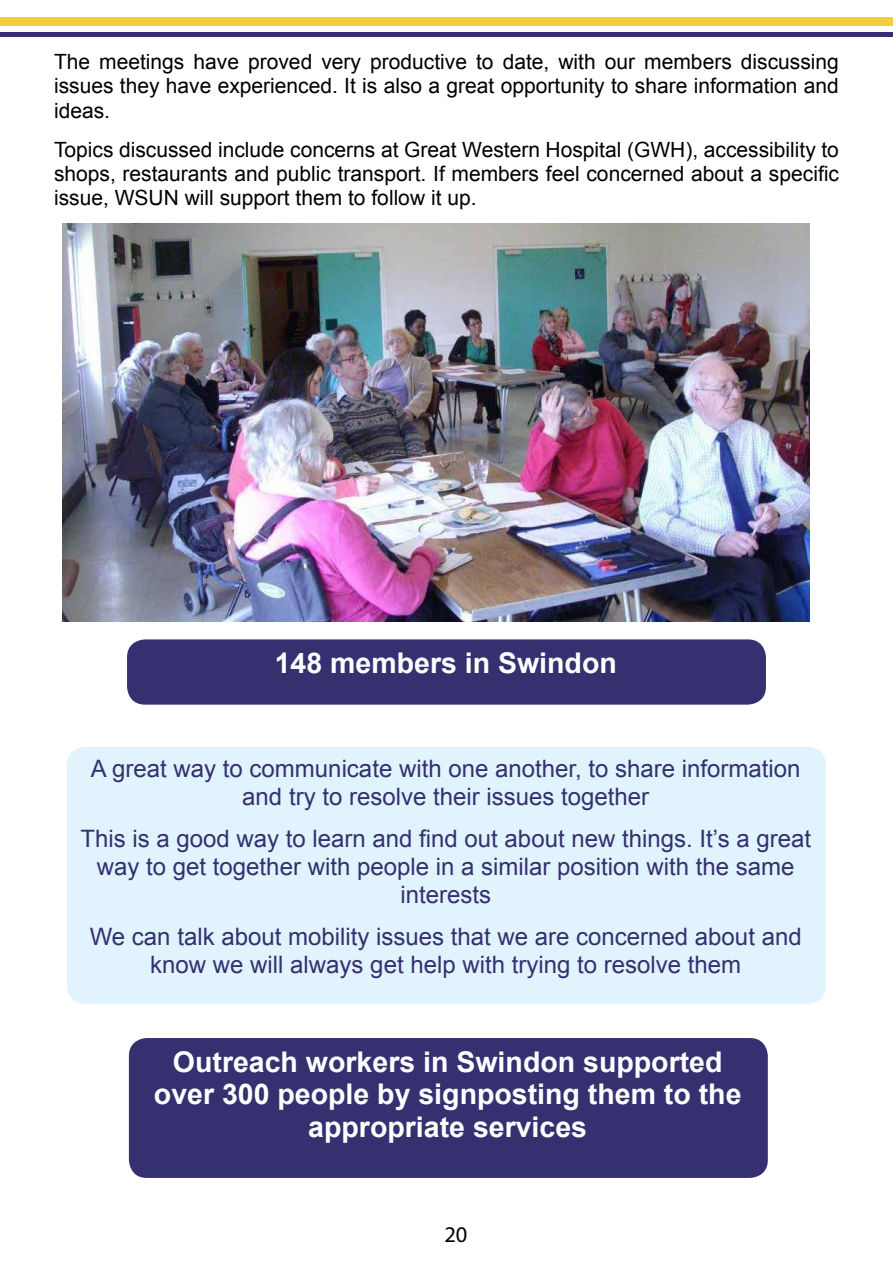
<style>
.page{position:relative;width:893px;height:1263px;background:#fff}
.page>*{position:absolute;margin:0;border:0;box-sizing:border-box;transform-origin:0 0}
.t1{font:700 28.5px/32.7px "Arial";color:#fff;text-align:center}
.t2{font:24px/27.6px "Arial";color:#353070;text-align:center}
.t3{font:22.5px "Myriad Pro";color:#000}
.t4{font:21px/24.2px "Arial";color:#000;text-align:justify}
</style>
<div class="page">
<div style="left:0;top:17px;width:893px;height:9px;background:#f5d035"></div>
<hr style="left:0;top:32px;width:893px;height:4px;background:#353070">
<img style="left:63px;top:223px;width:746px;height:398px">
<div style="left:127px;top:639px;width:639px;height:66px;background:#353070;border-radius:18px"></div>
<div style="left:67px;top:747px;width:759px;height:257px;background:#e1f4fd;border-radius:18px"></div>
<div style="left:129px;top:1038px;width:639px;height:140px;background:#353070;border-radius:18px"></div>
<p class="t4" style="left:54px;top:50px;width:786px">The meetings have proved very productive to date, with our members discussing issues they have experienced. It is also a great opportunity to share information and ideas.</p>
<p class="t4" style="left:54px;top:138px;width:786px">Topics discussed include concerns at Great Western Hospital (GWH), accessibility to shops, restaurants and public transport. If members feel concerned about a specific issue, WSUN will support them to follow it up.</p>
<h1 class="t1" style="left:275px;top:647px;width:344px">148 members in Swindon</h1>
<p class="t2" style="left:91px;top:755px;width:711px">A great way to communicate with one another, to share information and try to resolve their issues together</p>
<p class="t2" style="left:80px;top:825px;width:732px">This is a good way to learn and find out about new things. It’s a great way to get together with people in a similar position with the same interests</p>
<p class="t2" style="left:90px;top:923px;width:713px">We can talk about mobility issues that we are concerned about and know we will always get help with trying to resolve them</p>
<h1 class="t1" style="left:154px;top:1046px;width:589px">Outreach workers in Swindon supported over 300 people by signposting them to the appropriate services</h1>
<p class="t3" style="left:445px;top:1220px;width:24px">20</p>
</div>
